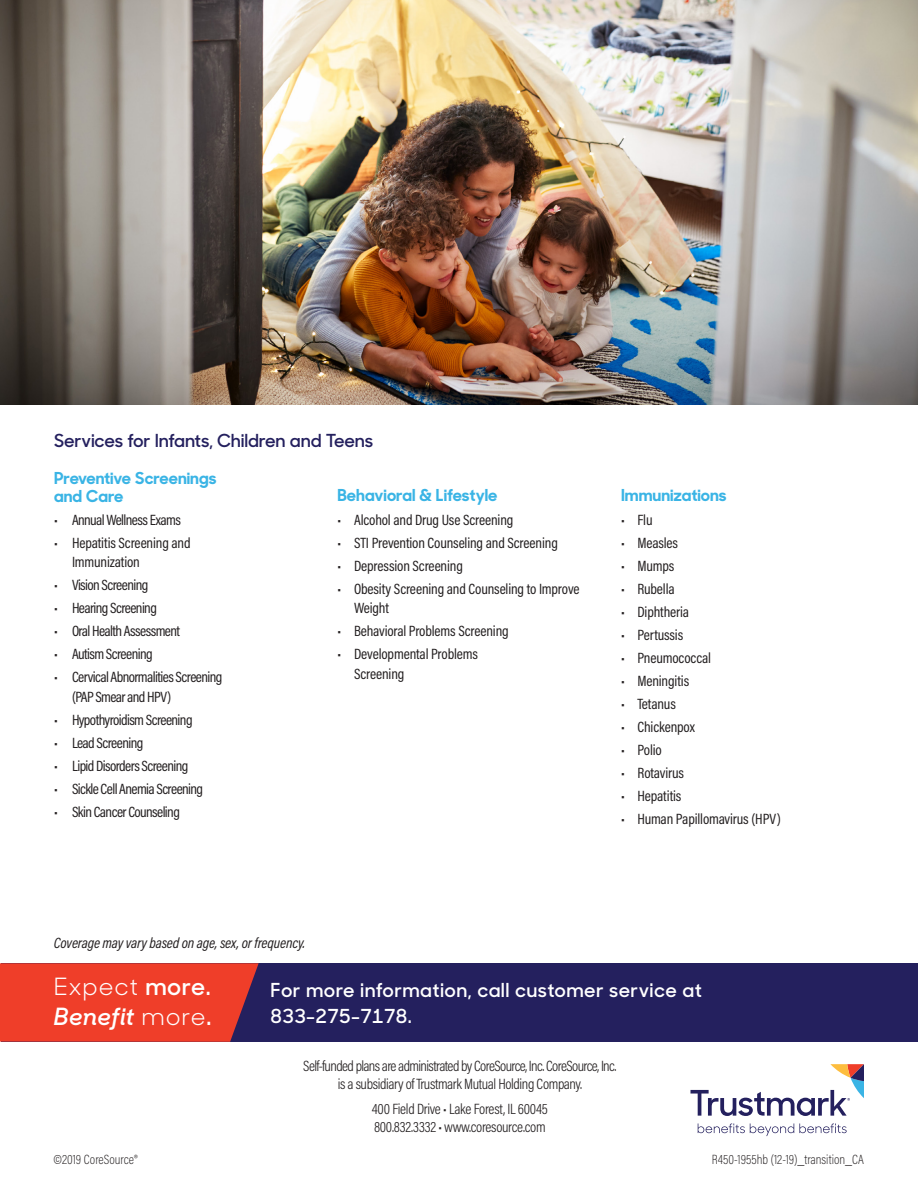
<style>
.page{position:relative;width:918px;height:1188px;background:#fff}
.page>*{position:absolute;margin:0;border:0;box-sizing:border-box;transform-origin:0 0}
.t1{font:23.7px/30px "Sharp Sans No 1";letter-spacing:.04em;color:#fff}
.t2{font:600 19.35px "Sharp Sans No 1";letter-spacing:.02em;color:#fff}
.HB_Blue_Headline{font:600 18px "Sharp Sans No 1";letter-spacing:-.01em;color:#24205e}
.t3{font:700 16.5px/18px "Sharp Sans No 1";color:#3ab4e5}
.t4{font:15px/19.5px "Acumin Pro Cond";letter-spacing:-.015em;color:#231f20}
.t5{font:15px/19.5px "Acumin Pro Cond";letter-spacing:-.04em;color:#231f20}
.t6{font:300 15px/18px "Acumin Pro Cond";letter-spacing:-.025em;color:#231f20;text-align:center}
.t7{font:italic 15px "Acumin Pro Cond";letter-spacing:-.01em;color:#231f20}
.t8{font:200 13.5px "Acumin Pro Cond";color:#231f20}
.s1{font-weight:600}
.s2{font-weight:600;font-style:italic}
</style>
<div class="page">
<div style="left:2px;top:963px;width:916px;height:79px;background:#24205e"></div>
<svg style="left:0;top:963px;width:259px;height:79px;background:#e23c2c"></svg>
<svg style="left:698px;top:1124px;width:149px;height:12px"></svg>
<svg style="left:690px;top:1064px;width:174px;height:52px"></svg>
<img style="left:0;top:0;width:918px;height:405px">
<p class="HB_Blue_Headline" style="left:54px;top:428px;width:321px">Services for Infants, Children and Teens</p>
<p class="t3" style="left:54px;top:468px;width:164px">Preventive Screenings and Care</p>
<p class="t5" style="left:54px;top:509px;width:128px">• Annual Wellness Exams</p>
<p class="t4" style="left:72px;top:532px;width:120px;text-indent:-18px">• Hepatitis Screening and<br>Immunization</p>
<p class="t5" style="left:54px;top:575px;width:96px">• Vision Screening</p>
<p class="t5" style="left:54px;top:598px;width:104px">• Hearing Screening</p>
<p class="t5" style="left:54px;top:621px;width:128px">• Oral Health Assessment</p>
<p class="t5" style="left:54px;top:644px;width:100px">• Autism Screening</p>
<p class="t5" style="left:72px;top:667px;width:152px;text-indent:-18px">• Cervical Abnormalities Screening (PAP Smear and HPV)</p>
<p class="t5" style="left:54px;top:710px;width:140px">• Hypothyroidism Screening</p>
<p class="t5" style="left:54px;top:733px;width:91px">• Lead Screening</p>
<p class="t5" style="left:54px;top:756px;width:136px">• Lipid Disorders Screening</p>
<p class="t5" style="left:54px;top:779px;width:151px">• Sickle Cell Anemia Screening</p>
<p class="t5" style="left:54px;top:802px;width:127px">• Skin Cancer Counseling</p>
<p class="t3" style="left:338px;top:485px;width:161px">Behavioral &amp; Lifestyle</p>
<p class="t3" style="left:621px;top:485px;width:107px">Immunizations</p>
<p class="t4" style="left:338px;top:509px;width:177px">• Alcohol and Drug Use Screening</p>
<p class="t4" style="left:338px;top:532px;width:222px">• STI Prevention Counseling and Screening</p>
<p class="t4" style="left:338px;top:556px;width:127px">• Depression Screening</p>
<p class="t4" style="left:354px;top:579px;width:227px;text-indent:-16px">• Obesity Screening and Counseling to Improve<br>Weight</p>
<p class="t4" style="left:338px;top:621px;width:173px">• Behavioral Problems Screening</p>
<p class="t4" style="left:354px;top:644px;width:126px;text-indent:-16px">• Developmental Problems<br>Screening</p>
<p class="t4" style="left:621px;top:509px;width:33px">• Flu</p>
<p class="t4" style="left:621px;top:532px;width:59px">• Measles</p>
<p class="t4" style="left:621px;top:556px;width:55px">• Mumps</p>
<p class="t4" style="left:621px;top:579px;width:55px">• Rubella</p>
<p class="t4" style="left:621px;top:602px;width:70px">• Diphtheria</p>
<p class="t4" style="left:621px;top:625px;width:64px">• Pertussis</p>
<p class="t4" style="left:621px;top:648px;width:92px">• Pneumococcal</p>
<p class="t4" style="left:621px;top:671px;width:70px">• Meningitis</p>
<p class="t4" style="left:621px;top:694px;width:56px">• Tetanus</p>
<p class="t4" style="left:621px;top:717px;width:75px">• Chickenpox</p>
<p class="t4" style="left:621px;top:740px;width:42px">• Polio</p>
<p class="t4" style="left:621px;top:763px;width:65px">• Rotavirus</p>
<p class="t4" style="left:621px;top:786px;width:62px">• Hepatitis</p>
<p class="t4" style="left:621px;top:809px;width:161px">• Human Papillomavirus (HPV)</p>
<p class="t7" style="left:54px;top:933px;width:253px">Coverage may vary based on age, sex, or frequency.</p>
<p class="t1" style="left:54px;top:971px;width:159px">Expect <span class="s1">more.<br></span><span class="s2">Benefit</span> more<span class="s1">.</span></p>
<p class="t2" style="left:271px;top:976px;width:433px">For more information, call customer service at</p>
<p class="t2" style="left:271px;top:1001px;width:143px">833-275-7178.</p>
<p class="t6" style="left:303px;top:1057px;width:315px">Self-funded plans are administrated by CoreSource, Inc. CoreSource, Inc. is a subsidiary of Trustmark Mutual Holding Company.</p>
<p class="t6" style="left:372px;top:1100px;width:178px;text-align:left">400 Field Drive • Lake Forest, IL 60045<br>800.832.3332 • www.coresource.com</p>
<p class="t8" style="left:54px;top:1151px;width:85px">©2019 CoreSource®</p>
<p class="t8" style="left:712px;top:1151px;width:154px">R450-1955hb (12-19)_transition_CA</p>
</div>
